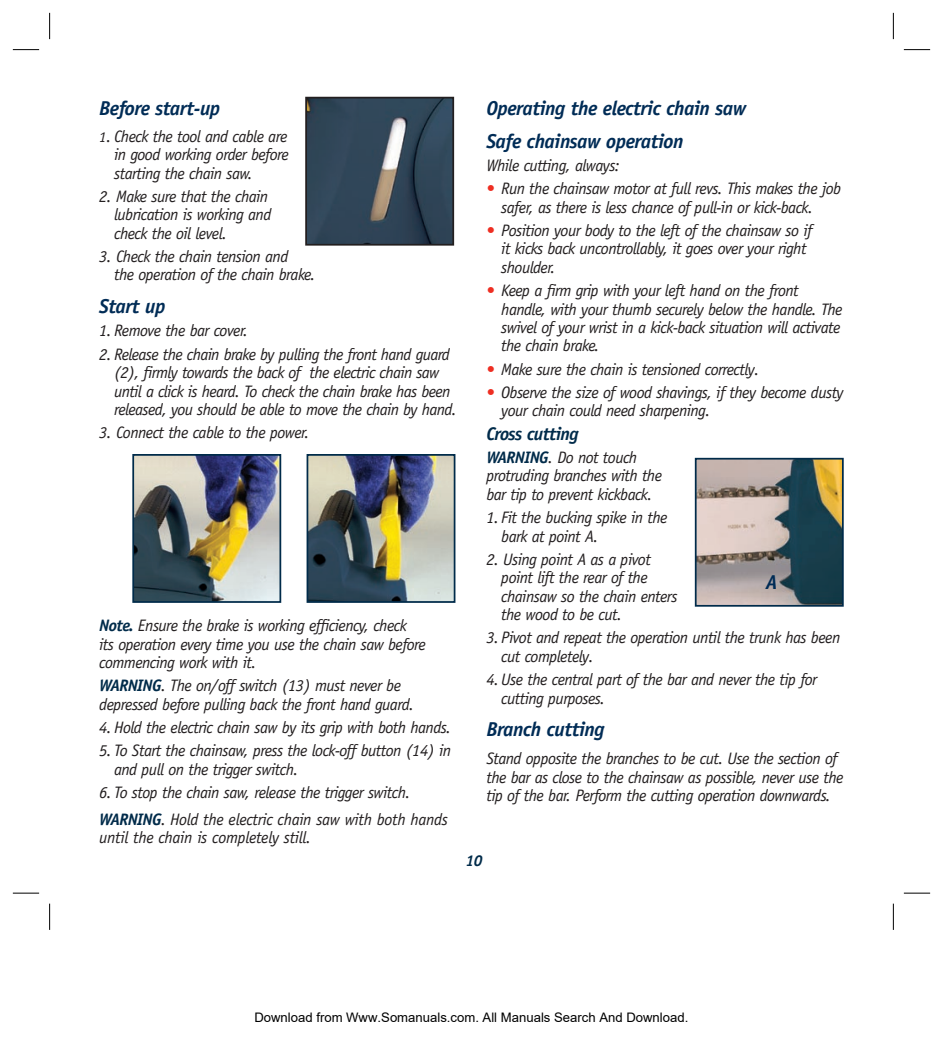
<style>
.page{position:relative;width:943px;height:1042px;background:#fff}
.page>*{position:absolute;margin:0;border:0;box-sizing:border-box;transform-origin:0 0}
.t1{font:italic 700 20.12px/32.7px "Officina Sans";letter-spacing:-.025em;color:#002c56}
.t2{font:italic 700 18.38px "Officina Sans";letter-spacing:-.035em;color:#002b4a}
.t3{font:italic 16.62px/18.4px "Officina Sans";letter-spacing:-.035em;color:#231f20}
.t4{font:italic 700 15.75px "Officina Sans";color:#002b4a}
.t5{font:13.12px "Arial";color:#000}
.s1{font-size:14.88px}
.s2{font-weight:700;color:#002b4a}
.s3{color:#ee2e22}
</style>
<div class="page">
<img style="left:697px;top:461px;width:143px;height:143px">
<div style="left:694px;top:458px;width:149px;height:149px;border:2px solid #002b4a"></div>
<img style="left:135px;top:457px;width:143px;height:143px">
<div style="left:132px;top:454px;width:149px;height:149px;border:2px solid #002b4a"></div>
<img style="left:309px;top:457px;width:143px;height:143px">
<div style="left:306px;top:454px;width:149px;height:149px;border:2px solid #002b4a"></div>
<img style="left:308px;top:100px;width:143px;height:143px">
<div style="left:305px;top:97px;width:149px;height:149px;border:2px solid #231f20"></div>
<svg style="left:13px;top:49px;width:26px;height:1px"></svg>
<svg style="left:903px;top:49px;width:27px;height:1px"></svg>
<svg style="left:13px;top:893px;width:26px;height:1px"></svg>
<svg style="left:903px;top:893px;width:27px;height:1px"></svg>
<svg style="left:49px;top:13px;width:1px;height:26px"></svg>
<svg style="left:49px;top:903px;width:1px;height:27px"></svg>
<svg style="left:893px;top:13px;width:1px;height:26px"></svg>
<svg style="left:893px;top:903px;width:1px;height:27px"></svg>
<p class="t1" style="left:99px;top:92px;width:123px">Before start-up</p>
<p class="t3" style="left:114px;top:127px;width:176px;text-align:justify;text-indent:-15px"><span class="s1">1</span>. Check the tool and cable are in good working order before starting the chain saw.</p>
<p class="t3" style="left:114px;top:187px;width:159px;text-indent:-15px">2. Make sure that the chain lubrication is working and check the oil level.</p>
<p class="t3" style="left:114px;top:247px;width:203px;text-indent:-15px">3. Check the chain tension and<br>the operation of the chain brake.</p>
<p class="t1" style="left:99px;top:290px;width:68px">Start up</p>
<p class="t3" style="left:99px;top:322px;width:150px">1. Remove the bar cover.</p>
<p class="t3" style="left:114px;top:345px;width:344px;text-indent:-15px">2. Release the chain brake by pulling the front hand guard (2), firmly towards the back of the electric chain saw until a click is heard. To check the chain brake has been released, you should be able to move the chain by hand.</p>
<p class="t3" style="left:99px;top:423px;width:211px">3. Connect the cable to the power.</p>
<p class="t3" style="left:99px;top:616px;width:328px"><span class="s2">Note.</span> Ensure the brake is working efficiency, check<br>its operation every time you use the chain saw before commencing work with it.</p>
<p class="t3" style="left:99px;top:676px;width:316px"><span class="s2">WARNING</span>. The on/off switch (13) must never be depressed before pulling back the front hand guard.</p>
<p class="t3" style="left:99px;top:718px;width:353px">4. Hold the electric chain saw by its grip with both hands.</p>
<p class="t3" style="left:114px;top:741px;width:338px;text-indent:-15px">5. To Start the chainsaw, press the lock-off button (14) in and pull on the trigger switch.</p>
<p class="t3" style="left:99px;top:779px;width:350px;line-height:26.8px">6. To stop the chain saw, release the trigger switch.<br><span class="s2">WARNING</span>. Hold the electric chain saw with both hands</p>
<p class="t3" style="left:99px;top:828px;width:213px">until the chain is completely still.</p>
<p class="t1" style="left:486px;top:92px;width:261px">Operating the electric chain saw<br>Safe chainsaw operation</p>
<p class="t3" style="left:486px;top:156px;width:135px">While cutting, always:</p>
<p class="t3" style="left:501px;top:180px;width:341px;text-indent:-15px"><span class="s3">•</span> Run the chainsaw motor at full revs. This makes the job safer, as there is less chance of pull-in or kick-back.</p>
<p class="t3" style="left:501px;top:221px;width:312px;text-indent:-15px"><span class="s3">•</span> Position your body to the left of the chainsaw so if it kicks back uncontrollably, it goes over your right shoulder.</p>
<p class="t3" style="left:501px;top:281px;width:343px;text-indent:-15px"><span class="s3">•</span> Keep a firm grip with your left hand on the front handle, with your thumb securely below the handle. The swivel of your wrist in a kick-back situation will activate the chain brake.</p>
<p class="t3" style="left:486px;top:360px;width:274px"><span class="s3">•</span> Make sure the chain is tensioned correctly.</p>
<p class="t3" style="left:501px;top:383px;width:344px;text-indent:-15px"><span class="s3">•</span> Observe the size of wood shavings, if they become dusty your chain could need sharpening.</p>
<p class="t2" style="left:486px;top:422px;width:94px">Cross cutting</p>
<p class="t3" style="left:486px;top:448px;width:177px"><span class="s2">WARNING</span>. Do not touch protruding branches with the bar tip to prevent kickback.</p>
<p class="t3" style="left:501px;top:508px;width:168px;text-indent:-15px">1. Fit the bucking spike in the bark at point A.</p>
<p class="t3" style="left:501px;top:550px;width:178px;text-indent:-15px">2. Using point A as a pivot point lift the rear of the chainsaw so the chain enters the wood to be cut.</p>
<p class="t3" style="left:501px;top:628px;width:340px;text-indent:-15px">3. Pivot and repeat the operation until the trunk has been cut completely.</p>
<p class="t3" style="left:501px;top:670px;width:317px;text-indent:-15px">4. Use the central part of the bar and never the tip for cutting purposes.</p>
<p class="t1" style="left:486px;top:713px;width:120px">Branch cutting</p>
<p class="t3" style="left:486px;top:750px;width:358px">Stand opposite the branches to be cut. Use the section of the bar as close to the chainsaw as possible, never use the tip of the bar. Perform the cutting operation downwards.</p>
<p class="t1" style="left:765px;top:565px;width:13px">A</p>
<p class="t4" style="left:465px;top:851px;width:18px">10</p>
<p class="t5" style="left:254px;top:1010px;width:435px">Download from Www.Somanuals.com. All Manuals Search And Download.</p>
</div>
